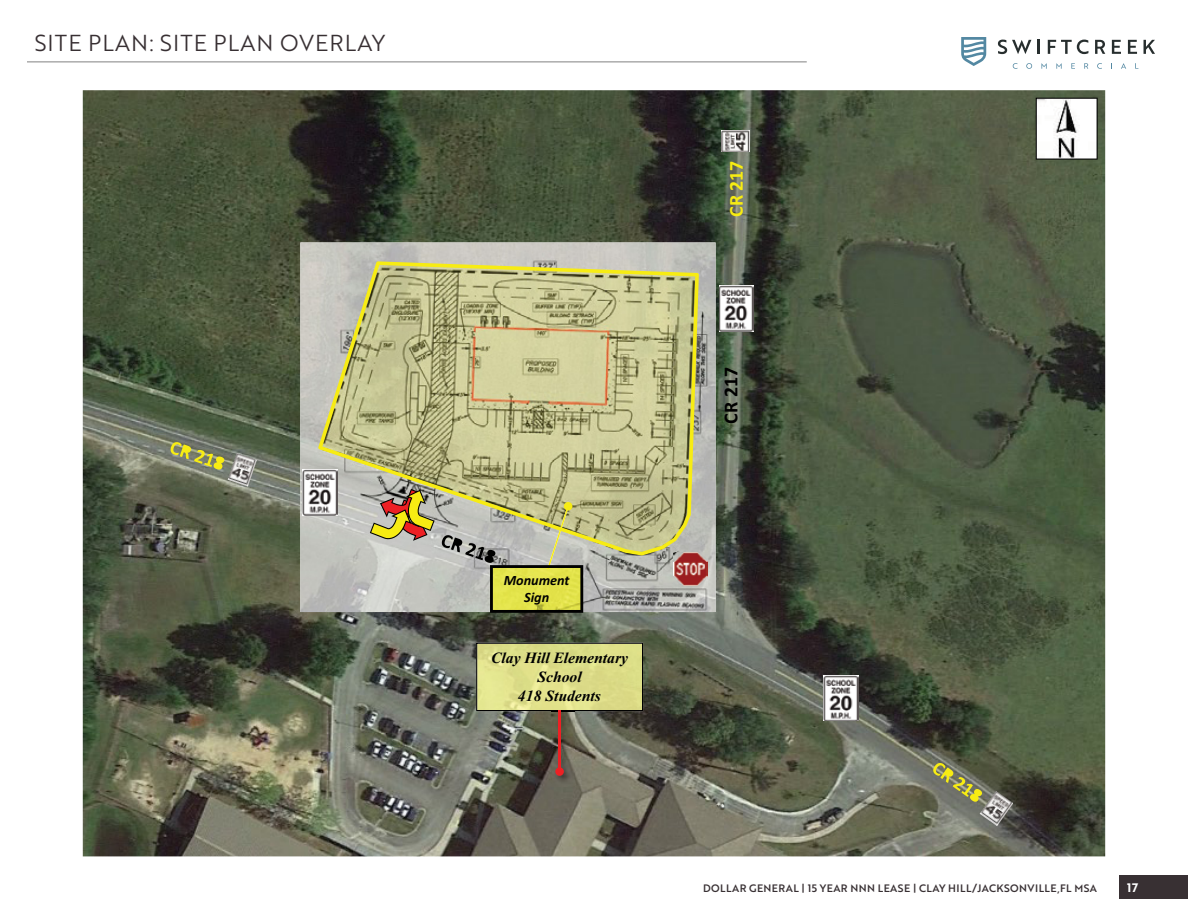
<style>
.page{position:relative;width:1188px;height:918px;background:#fff}
.page>*{position:absolute;margin:0;border:0;box-sizing:border-box;transform-origin:0 0}
.t1{font:22.5px "Brother 1816 Book";letter-spacing:.05em;color:#383033}
.t2{font:700 19.95px "Calibri";color:#000}
.t3{font:700 19.95px "Calibri";color:#f7ec13}
.t4{font:italic 700 15.6px/18.8px "Times New Roman";color:#000;text-align:center}
.t5{font:italic 700 14.25px/17.1px "Calibri";color:#000;text-align:center}
.t6{font:12px "Brother 1816 Bold";color:#fff}
.t7{font:10.5px "Brother 1816 Medium";letter-spacing:.04em;color:#383033}
</style>
<div class="page">
<div style="left:1120px;top:875px;width:68px;height:24px;background:#383033"></div>
<hr style="left:27px;top:61px;width:780px;height:2px;background:#ababab">
<svg style="left:1121px;top:63px;width:5px;height:6px"></svg>
<svg style="left:998px;top:40px;width:33px;height:14px"></svg>
<svg style="left:1038px;top:40px;width:2px;height:14px"></svg>
<svg style="left:1048px;top:40px;width:40px;height:14px"></svg>
<svg style="left:1095px;top:40px;width:10px;height:14px"></svg>
<svg style="left:1112px;top:40px;width:9px;height:14px"></svg>
<svg style="left:1128px;top:40px;width:9px;height:14px"></svg>
<svg style="left:1144px;top:40px;width:11px;height:14px"></svg>
<svg style="left:961px;top:37px;width:25px;height:29px"></svg>
<svg style="left:1013px;top:63px;width:4px;height:6px"></svg>
<svg style="left:1026px;top:63px;width:6px;height:6px"></svg>
<svg style="left:1041px;top:63px;width:6px;height:6px"></svg>
<svg style="left:1056px;top:63px;width:6px;height:6px"></svg>
<svg style="left:1071px;top:63px;width:4px;height:6px"></svg>
<svg style="left:1084px;top:63px;width:4px;height:6px"></svg>
<svg style="left:1097px;top:63px;width:5px;height:6px"></svg>
<img style="left:83px;top:90px;width:1022px;height:766px">
<img style="left:300px;top:242px;width:416px;height:370px">
<img style="left:551px;top:711px;width:23px;height:75px">
<svg style="left:476px;top:643px;width:167px;height:68px;background:#d6d785"></svg>
<hr style="left:559px;top:711px;width:2px;height:61px;background:#ed2024">
<div style="left:555px;top:767px;width:9px;height:9px;background:#ed2024;border-radius:50%"></div>
<svg style="left:318px;top:261px;width:381px;height:295px;background:#bcb989"></svg>
<svg style="left:171px;top:442px;width:53px;height:28px"></svg>
<img style="left:228px;top:453px;width:29px;height:34px">
<img style="left:722px;top:131px;width:28px;height:21px">
<svg style="left:933px;top:763px;width:49px;height:39px;background:#878756"></svg>
<img style="left:980px;top:791px;width:33px;height:35px">
<img style="left:719px;top:286px;width:35px;height:45px">
<img style="left:824px;top:675px;width:34px;height:46px">
<div style="left:564px;top:502px;width:8px;height:9px;background:#f7ec13;border-radius:50%"></div>
<svg style="left:442px;top:506px;width:141px;height:107px;background:#b8b886"></svg>
<img style="left:303px;top:470px;width:34px;height:45px">
<img style="left:674px;top:552px;width:33px;height:34px">
<svg style="left:1036px;top:98px;width:62px;height:62px"></svg>
<img style="left:822px;top:562px;width:67px;height:5px">
<h1 class="t1" style="left:35px;top:26px;width:352px">SITE PLAN: SITE PLAN OVERLAY</h1>
<h3 class="t5" style="left:504px;top:571px;width:67px">Monument<br>Sign</h3>
<h3 class="t4" style="left:491px;top:648px;width:138px">Clay Hill Elementary<br>School<br>418 Students</h3>
<h2 class="t3" style="left:722px;top:217px;width:58px;rotate:-90deg">CR 217</h2>
<h2 class="t2" style="left:717px;top:424px;width:58px;rotate:-90deg">CR 217</h2>
<p class="t7" style="left:703px;top:880px;width:395px">DOLLAR GENERAL | 15 YEAR NNN LEASE | CLAY HILL/JACKSONVILLE,FL MSA</p>
<p class="t6" style="left:1127px;top:879px;width:13px">17</p>
</div>
